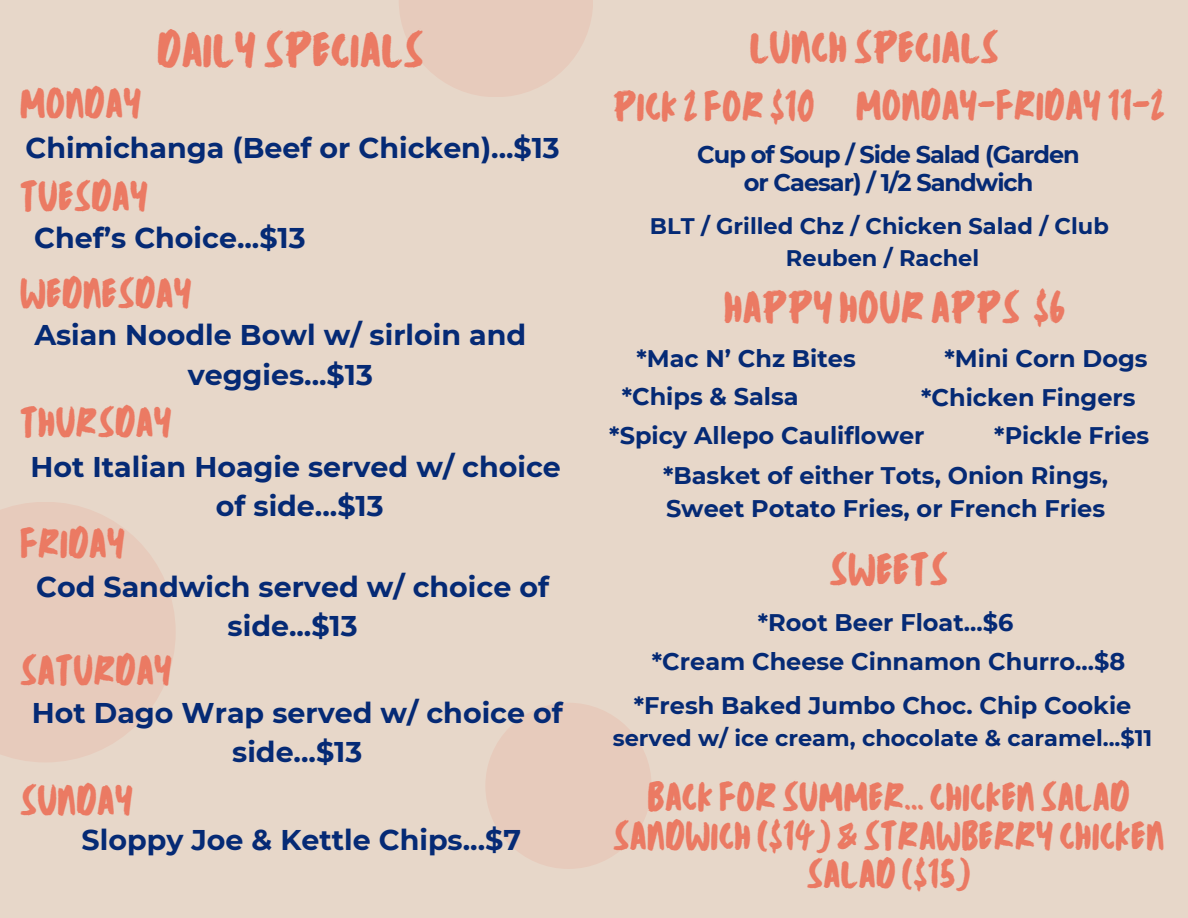
<style>
.page{position:relative;width:1188px;height:918px;background:#e7d7c9}
.page>*{position:absolute;margin:0;border:0;box-sizing:border-box;transform-origin:0 0}
.t1{font:48px "TC October Regular";color:#eb7a63}
.t2{font:43.5px "TC October Regular";color:#eb7a63}
.t3{font:40.5px "TC October Regular";color:#eb7a63}
.t4{font:39px/38.2px "TC October Regular";color:#eb7a63;text-align:center}
.t5{font:700 28.5px/39.3px "Montserrat";color:#052a75;text-align:center}
.t6{font:700 24px "Montserrat";color:#052a75}
.t7{font:700 24px/28.2px "Montserrat";letter-spacing:-.04em;color:#052a75;text-align:center}
.t8{font:700 22.5px "Montserrat";color:#052a75}
</style>
<div class="page">
<svg style="left:0;top:502px;width:175px;height:260px;fill:#e7cbbc"></svg>
<div style="left:485px;top:703px;width:167px;height:166px;background:#e7cbbc;border-radius:50%"></div>
<div style="left:399px;top:0;width:194px;height:97px;background:linear-gradient(to right,#e7cdbe,#e7cdbf)"></div>
<h3 class="t3" style="left:20px;top:72px;width:123px">MONDAY</h3>
<p class="t1" style="left:157px;top:13px;width:269px">DAILY SPECIALS</p>
<h2 class="t5" style="left:26px;top:128px;width:536px">Chimichanga (Beef or Chicken)...$13</h2>
<p class="t3" style="left:20px;top:166px;width:130px">TUESDAY</p>
<p class="t5" style="left:34px;top:219px;width:273px">Chef’s Choice...$13</p>
<p class="t3" style="left:20px;top:263px;width:174px">WEDNESDAY</p>
<h2 class="t5" style="left:34px;top:315px;width:493px">Asian Noodle Bowl w/ sirloin and veggies...$13</h2>
<h2 class="t3" style="left:20px;top:391px;width:154px">THURSDAY</h2>
<p class="t5" style="left:30px;top:447px;width:532px">Hot Italian Hoagie served w/ choice of side...$13</p>
<h1 class="t3" style="left:20px;top:512px;width:107px">FRIDAY</h1>
<p class="t5" style="left:36px;top:567px;width:514px">Cod Sandwich served w/ choice of side...$13</p>
<h3 class="t3" style="left:20px;top:640px;width:154px">SATURDAY</h3>
<h3 class="t5" style="left:32px;top:693px;width:533px">Hot Dago Wrap served w/ choice of side...$13</h3>
<p class="t3" style="left:20px;top:770px;width:115px">SUNDAY</p>
<h2 class="t5" style="left:82px;top:820px;width:441px">Sloppy Joe &amp; Kettle Chips...$7</h2>
<h1 class="t2" style="left:749px;top:15px;width:251px">LUNCH SPECIALS</h1>
<h1 class="t3" style="left:613px;top:75px;width:203px">PICK 2 FOR $10</h1>
<h2 class="t3" style="left:856px;top:74px;width:311px">MONDAY-FRIDAY 11-2</h2>
<h2 class="t7" style="left:697px;top:140px;width:384px">Cup of Soup / Side Salad (Garden or Caesar) / 1/2 Sandwich</h2>
<h2 class="t8" style="left:650px;top:213px;width:460px">BLT / Grilled Chz / Chicken Salad / Club</h2>
<h3 class="t8" style="left:786px;top:244px;width:195px">Reuben / Rachel</h3>
<p class="t2" style="left:724px;top:274px;width:343px">HAPPY HOUR APPS $6</p>
<h2 class="t6" style="left:636px;top:344px;width:221px">*Mac N’ Chz Bites</h2>
<p class="t6" style="left:944px;top:344px;width:205px">*Mini Corn Dogs</p>
<p class="t6" style="left:622px;top:382px;width:179px">*Chips &amp; Salsa</p>
<h3 class="t6" style="left:921px;top:383px;width:216px">*Chicken Fingers</h3>
<h2 class="t6" style="left:994px;top:420px;width:157px">*Pickle Fries</h2>
<h1 class="t6" style="left:663px;top:461px;width:447px">*Basket of either Tots, Onion Rings,</h1>
<h3 class="t6" style="left:666px;top:494px;width:441px">Sweet Potato Fries, or French Fries</h3>
<p class="t6" style="left:609px;top:421px;width:317px">*Spicy Allepo Cauliflower</p>
<p class="t2" style="left:829px;top:536px;width:121px">SWEETS</p>
<p class="t6" style="left:758px;top:608px;width:257px">*Root Beer Float...$6</p>
<p class="t6" style="left:652px;top:647px;width:475px">*Cream Cheese Cinnamon Churro...$8</p>
<h2 class="t6" style="left:634px;top:691px;width:499px">*Fresh Baked Jumbo Choc. Chip Cookie</h2>
<p class="t8" style="left:613px;top:724px;width:541px">served w/ ice cream, chocolate &amp; caramel...$11</p>
<h3 class="t4" style="left:613px;top:778px;width:553px">BACK FOR SUMMER...CHICKEN SALAD<br>SANDWICH ($14) &amp; STRAWBERRY CHICKEN<br>SALAD ($15)</h3>
</div>
